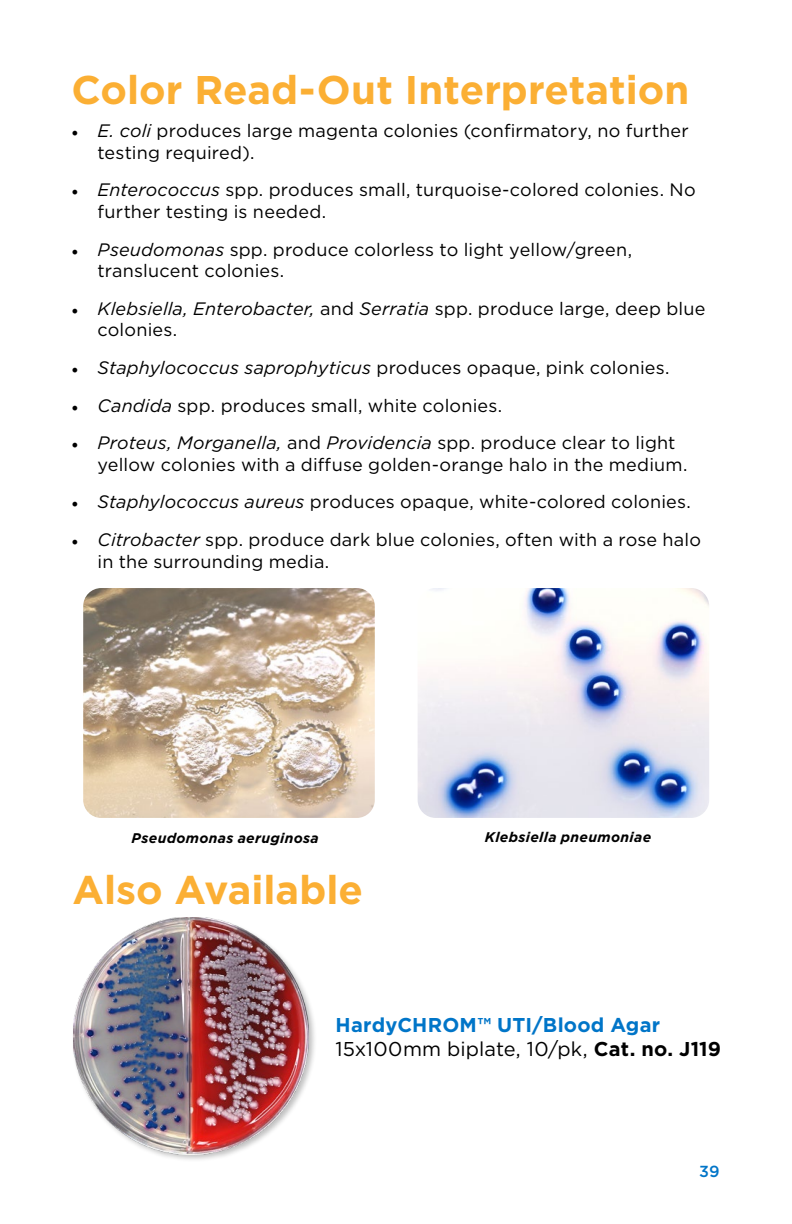
<style>
.page{position:relative;width:792px;height:1224px;background:#fff}
.page>*{position:absolute;margin:0;border:0;box-sizing:border-box;transform-origin:0 0}
.t1{font:700 40px "Gotham";color:#fbaf34}
.t2{font:700 20px/24px "Gotham";letter-spacing:.01em;color:#0075c8}
.t3{font:18px/21.6px "Gotham";letter-spacing:.01em;color:#000}
.t4{font:500 16px "Gotham";color:#0075c8}
.t5{font:italic 700 14px "Gotham";letter-spacing:.025em;color:#000}
.s1{font-family:"Minion Pro"}
.s2{font-style:italic}
.s3{font-weight:400;color:#000}
.s4{color:#000}
</style>
<div class="page">
<img style="left:83px;top:588px;width:292px;height:230px">
<img style="left:418px;top:588px;width:291px;height:230px">
<div style="left:72px;top:916px;width:245px;height:246px;background:#000;opacity:.25"></div>
<img style="left:73px;top:918px;width:235px;height:236px">
<h1 class="t1" style="left:72px;top:63px;width:619px">Color Read-Out Interpretation</h1>
<p class="t3" style="left:98px;top:120px;width:593px;text-indent:-26px"><span class="s1">•</span> <span class="s2">E. coli</span> produces large magenta colonies (confirmatory, no further testing required).</p>
<p class="t3" style="left:98px;top:179px;width:600px;text-indent:-26px"><span class="s1">•</span> <span class="s2">Enterococcus</span> spp. produces small, turquoise-colored colonies. No further testing is needed.</p>
<p class="t3" style="left:98px;top:238px;width:536px;text-indent:-26px"><span class="s1">•</span> <span class="s2">Pseudomonas</span> spp. produce colorless to light yellow/green, translucent colonies.</p>
<p class="t3" style="left:98px;top:297px;width:610px;text-indent:-26px"><span class="s1">•</span> <span class="s2">Klebsiella, Enterobacter,</span> and <span class="s2">Serratia</span> spp. produce large, deep blue colonies.</p>
<p class="t3" style="left:72px;top:356px;width:600px"><span class="s1">•</span> <span class="s2">Staphylococcus saprophyticus</span> produces opaque, pink colonies.</p>
<p class="t3" style="left:72px;top:394px;width:432px"><span class="s1">•</span> <span class="s2">Candida</span> spp. produces small, white colonies.</p>
<p class="t3" style="left:98px;top:432px;width:592px;text-indent:-26px"><span class="s1">•</span> <span class="s2">Proteus, Morganella,</span> and <span class="s2">Providencia</span> spp. produce clear to light yellow colonies with a diffuse golden-orange halo in the medium.</p>
<p class="t3" style="left:72px;top:491px;width:621px"><span class="s1">•</span> <span class="s2">Staphylococcus aureus</span> produces opaque, white-colored colonies.</p>
<p class="t3" style="left:98px;top:528px;width:605px;text-indent:-26px"><span class="s1">•</span> <span class="s2">Citrobacter</span> spp. produce dark blue colonies, often with a rose halo in the surrounding media.</p>
<p class="t5" style="left:132px;top:829px;width:189px">Pseudomonas aeruginosa</p>
<p class="t5" style="left:485px;top:828px;width:168px">Klebsiella pneumoniae</p>
<h1 class="t1" style="left:73px;top:863px;width:292px">Also Available</h1>
<p class="t2" style="left:336px;top:1013px;width:387px">HardyCHROM™ UTI/Blood Agar<br><span class="s3">15x100mm biplate, 10/pk,</span> <span class="s4">Cat. no. J119</span></p>
<p class="t4" style="left:699px;top:1161px;width:22px">39</p>
</div>
